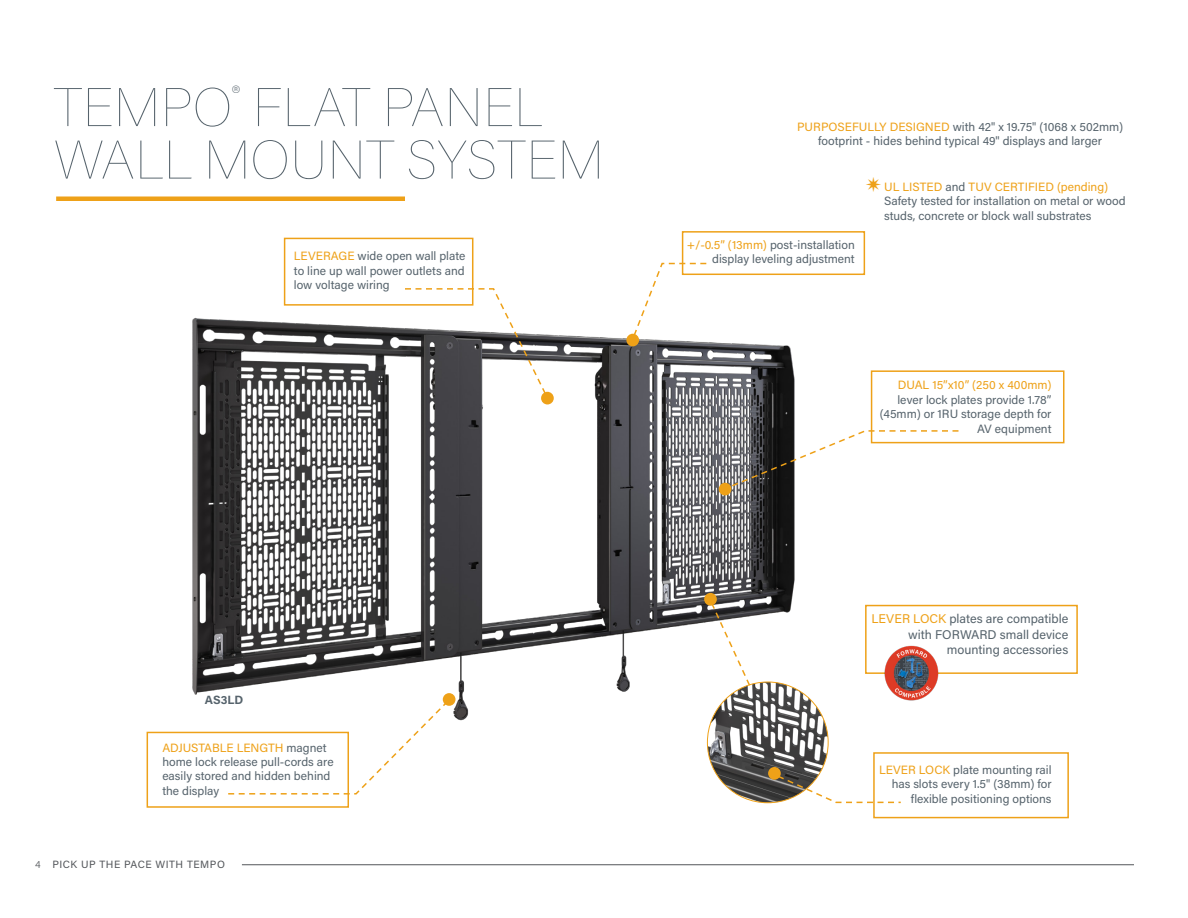
<style>
.page{position:relative;width:1188px;height:918px;background:#fff}
.page>*{position:absolute;margin:0;border:0;box-sizing:border-box;transform-origin:0 0}
.t1{font:100 54px "Acumin Pro";letter-spacing:.015em;color:#56636c}
.t2{font:12.6px/15.1px "Acumin Pro";color:#56636c;text-align:right}
.t3{font:12px/14.4px "Acumin Pro";color:#56636c;text-align:right}
.t4{font:12px "Acumin Pro";color:#eea118}
.t5{font:700 12px "Acumin Pro";color:#56636c}
.t6{font:10.5px "Acumin Pro";letter-spacing:.05em;color:#53565a}
.s1{color:#eea118}
.s2{font-weight:300}
.s3{color:#56636c}
</style>
<div class="page">
<hr style="left:242px;top:864px;width:892px;height:1px;background:#53565a">
<img style="left:192px;top:317px;width:618px;height:412px">
<svg style="left:227px;top:699px;width:223px;height:96px"></svg>
<svg style="left:727px;top:429px;width:233px;height:60px"></svg>
<svg style="left:404px;top:287px;width:148px;height:118px"></svg>
<svg style="left:630px;top:262px;width:78px;height:80px"></svg>
<div style="left:443px;top:693px;width:12px;height:13px;background:#eea118;border-radius:50%"></div>
<div style="left:719px;top:483px;width:12px;height:12px;background:#eea118;border-radius:50%"></div>
<div style="left:541px;top:392px;width:13px;height:12px;background:#eea118;border-radius:50%"></div>
<div style="left:704px;top:593px;width:13px;height:13px;background:#eea118;border-radius:50%"></div>
<div style="left:626px;top:334px;width:13px;height:12px;background:#eea118;border-radius:50%"></div>
<svg style="left:710px;top:601px;width:42px;height:86px"></svg>
<img style="left:707px;top:682px;width:121px;height:121px;border-radius:60px">
<svg style="left:776px;top:774px;width:125px;height:30px"></svg>
<div style="left:768px;top:767px;width:13px;height:13px;background:#eea118;border-radius:50%"></div>
<div style="left:147px;top:732px;width:202px;height:76px;border:2px solid #eea118"></div>
<div style="left:873px;top:752px;width:196px;height:66px;border:2px solid #eea118"></div>
<div style="left:871px;top:370px;width:193px;height:73px;border:2px solid #eea118"></div>
<div style="left:865px;top:605px;width:213px;height:69px;border:2px solid #eea118"></div>
<div style="left:284px;top:238px;width:189px;height:68px;border:2px solid #eea118"></div>
<div style="left:682px;top:231px;width:183px;height:44px;border:2px solid #eea118"></div>
<img style="left:882px;top:644px;width:59px;height:59px;border-radius:29px">
<div style="left:56px;top:196px;width:349px;height:5px;background:#eea118"></div>
<p class="t1" style="left:54px;top:70px;width:489px">TEMPO<sup>®</sup> FLAT PANEL</p>
<p class="t1" style="left:54px;top:123px;width:551px">WALL MOUNT SYSTEM</p>
<p class="t3" style="left:294px;top:249px;width:173px;text-align:justify"><span class="s1">LEVERAGE</span> wide open wall plate to line up wall power outlets and low voltage wiring</p>
<p class="t5" style="left:205px;top:692px;width:40px">AS3LD</p>
<p class="t3" style="left:162px;top:740px;width:173px;text-align:left"><span class="s1">ADJUSTABLE LENGTH</span> magnet home lock release pull-cords are easily stored and hidden behind the display</p>
<p class="t6" style="left:35px;top:857px;width:191px"><span class="s2">4</span> PICK UP THE PACE WITH TEMPO</p>
<p class="t3" style="left:797px;top:119px;width:328px"><span class="s1">PURPOSEFULLY DESIGNED</span> with 42" x 19.75" (1068 x 502mm)</p>
<p class="t3" style="left:818px;top:133px;width:285px">footprint - hides behind typical 49" displays and larger</p>
<p class="t3" style="left:687px;top:237px;width:170px"><span class="s1">+/-0.5” (13mm)</span> post-installation display leveling adjustment</p>
<p class="t4" style="left:884px;top:178px;width:226px">UL LISTED <span class="s3">and</span> TUV CERTIFIED (pending)</p>
<p class="t3" style="left:884px;top:193px;width:243px;text-align:left">Safety tested for installation on metal or wood studs, concrete or block wall substrates</p>
<p class="t3" style="left:880px;top:378px;width:173px"><span class="s1">DUAL 15”x10” (250 x 400mm) </span>lever lock plates provide 1.78” (45mm) or 1RU storage depth for<br>AV equipment</p>
<p class="t2" style="left:871px;top:611px;width:198px"><span class="s1">LEVER LOCK</span> plates are compatible with FORWARD small device mounting accessories</p>
<p class="t3" style="left:879px;top:762px;width:174px"><span class="s1">LEVER LOCK</span> plate mounting rail has slots every 1.5" (38mm) for flexible positioning options</p>
</div>
